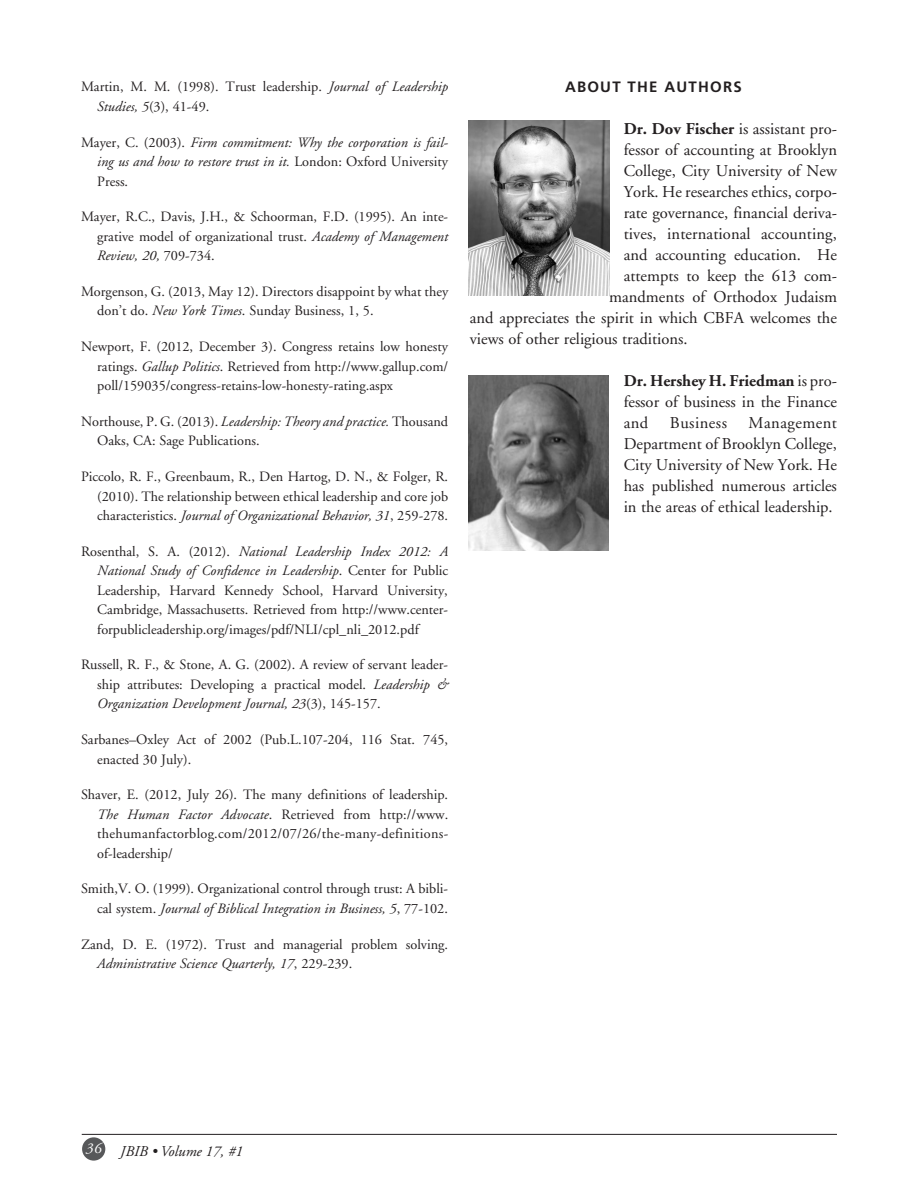
<style>
.page{position:relative;width:918px;height:1188px;background:#fff}
.page>*{position:absolute;margin:0;border:0;box-sizing:border-box;transform-origin:0 0}
.t1{font:16.5px/21px "Adobe Garamond";color:#231f20;text-align:justify}
.t2{font:16.5px "Adobe Garamond";letter-spacing:.03em;color:#231f20}
.t3{font:italic 15px "Adobe Garamond";color:#231f20}
.t4{font:700 15px "Frutiger";letter-spacing:.08em;color:#231f20}
.t5{font:14.25px/19.5px "Adobe Garamond";color:#231f20;text-align:justify}
.t6{font:italic 14.25px/19.5px "Adobe Garamond";color:#231f20;text-align:justify}
.s1{font-style:italic}
.s2{font-style:normal}
.s3{font-weight:700}
</style>
<div class="page">
<hr style="left:82px;top:1134px;width:755px;height:1px;background:#231f20">
<div style="left:82px;top:1137px;width:23px;height:24px;background:#57585a;border-radius:50%"></div>
<img style="left:469px;top:120px;width:140px;height:176px">
<img style="left:469px;top:375px;width:140px;height:176px">
<p class="t5" style="left:97px;top:78px;width:352px;text-indent:-16px">Martin, M. M. (1998). Trust leadership. <span class="s1">Journal of Leadership<br>Studies, 5</span>(3), 41-49.</p>
<p class="t6" style="left:97px;top:133px;width:352px;text-indent:-16px"><span class="s2">Mayer, C. (2003).</span> Firm commitment: Why the corporation is fail&shy;ing us and how to restore trust in it. <span class="s2">London: Oxford University Press.</span></p>
<p class="t5" style="left:97px;top:207px;width:353px;text-indent:-16px">Mayer, R.C., Davis, J.H., &amp; Schoorman, F.D. (1995). An inte&shy;grative model of organizational trust. <span class="s1">Academy of Management Review, 20,</span> 709-734.</p>
<p class="t5" style="left:97px;top:282px;width:353px;text-indent:-16px">Morgenson, G. (2013, May 12). Directors disappoint by what they don’t do. <span class="s1">New York Times</span>. Sunday Business, 1, 5.</p>
<p class="t5" style="left:97px;top:337px;width:353px;text-indent:-16px">Newport, F. (2012, December 3). Congress retains low honesty ratings. <span class="s1">Gallup Politics</span>. Retrieved from http://www.gallup.com/ poll/159035/congress-retains-low-honesty-rating.aspx</p>
<p class="t5" style="left:97px;top:412px;width:353px;text-indent:-16px">Northouse, P. G. (2013). <span class="s1">Leadership: Theory and practice.</span> Thousand<br>Oaks, CA: Sage Publications.</p>
<p class="t5" style="left:97px;top:467px;width:352px;text-indent:-16px">Piccolo, R. F., Greenbaum, R., Den Hartog, D. N., &amp; Folger, R. (2010). The relationship between ethical leadership and core job characteristics. <span class="s1">Journal of Organizational Behavior, 31</span>, 259-278.</p>
<p class="t5" style="left:97px;top:542px;width:353px;text-indent:-16px">Rosenthal, S. A. (2012). <span class="s1">National Leadership Index 2012: A National Study of Confidence in Leadership</span>. Center for Public Leadership, Harvard Kennedy School, Harvard University, Cambridge, Massachusetts. Retrieved from http://www.center&shy;forpublicleadership.org/images/pdf/NLI/cpl_nli_2012.pdf</p>
<p class="t5" style="left:97px;top:656px;width:353px;text-indent:-16px">Russell, R. F., &amp; Stone, A. G. (2002). A review of servant leader&shy;ship attributes: Developing a practical model. <span class="s1">Leadership &amp; Organization Development Journal, 23</span>(3), 145-157.</p>
<p class="t5" style="left:97px;top:730px;width:352px;text-indent:-16px">Sarbanes–Oxley Act of 2002 (Pub.L.107-204, 116 Stat. 745, enacted 30 July).</p>
<p class="t5" style="left:97px;top:785px;width:353px;text-indent:-16px">Shaver, E. (2012, July 26). The many definitions of leadership.<br><span class="s1">The Human Factor Advocate</span>. Retrieved from http://www. thehumanfactorblog.com/2012/07/26/the-many-definitions&shy;of-leadership/</p>
<p class="t5" style="left:81px;top:880px;width:369px;text-align:right">Smith,V. O. (1999). Organizational control through trust: A bibli&shy;cal system. <span class="s1">Journal of Biblical Integration in Business, 5</span>, 77-102.</p>
<p class="t5" style="left:97px;top:935px;width:352px;text-indent:-16px">Zand, D. E. (1972). Trust and managerial problem solving.<br><span class="s1">Administrative Science Quarterly, 17</span>, 229-239.</p>
<p class="t4" style="left:565px;top:78px;width:157px">ABOUT THE AUTHORS</p>
<p class="t1" style="left:624px;top:119px;width:215px"><span class="s3">Dr. Dov Fischer</span> is assistant pro-</p>
<p class="t1" style="left:624px;top:140px;width:215px">fessor of accounting at Brooklyn</p>
<p class="t1" style="left:624px;top:161px;width:215px">College, City University of New</p>
<p class="t1" style="left:624px;top:182px;width:215px">York. He researches ethics, corpo-</p>
<p class="t1" style="left:624px;top:203px;width:215px">rate governance, financial deriva-</p>
<p class="t1" style="left:624px;top:224px;width:215px">tives, international accounting,</p>
<p class="t1" style="left:624px;top:245px;width:215px">and accounting education. He</p>
<p class="t1" style="left:624px;top:266px;width:215px">attempts to keep the 613 com-</p>
<p class="t1" style="left:609px;top:287px;width:229px">mandments of Orthodox Judaism</p>
<p class="t1" style="left:470px;top:308px;width:369px">and appreciates the spirit in which CBFA welcomes the</p>
<p class="t1" style="left:470px;top:329px;width:219px">views of other religious traditions.</p>
<p class="t1" style="left:624px;top:371px;width:215px"><span class="s3">Dr. Hershey H. Friedman</span> is pro&shy;fessor of business in the Finance and</p>
<p class="t1" style="left:624px;top:413px;width:215px;text-indent:125px">Management Department of Brooklyn College, City University of New York. He has published numerous articles in the areas of ethical leadership.</p>
<p class="t2" style="left:670px;top:414px;width:59px">Business</p>
<p class="t3" style="left:86px;top:1144px;width:159px"><sup>36</sup> JBIB • Volume 17, #1</p>
</div>
